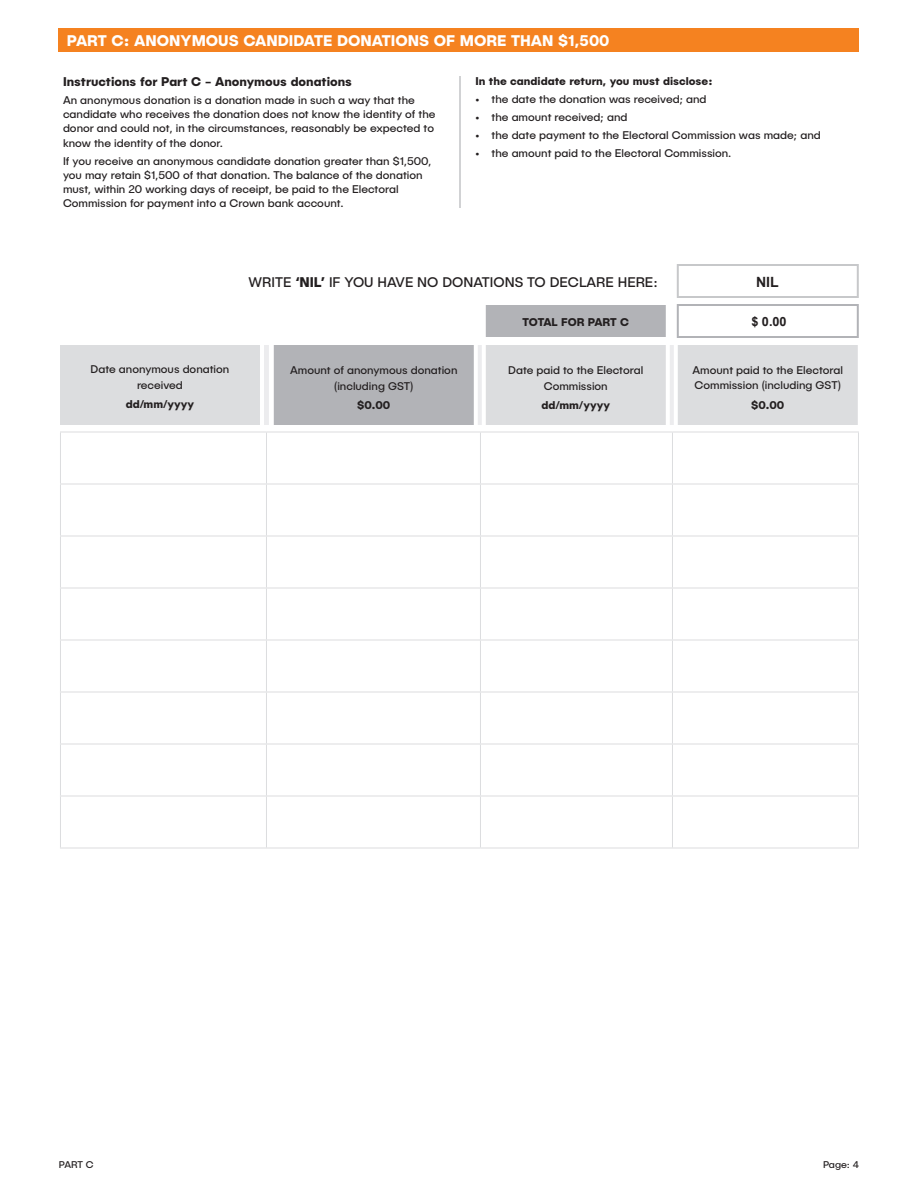
<style>
.page{position:relative;width:918px;height:1188px;background:#fff}
.page>*{position:absolute;margin:0;border:0;box-sizing:border-box;transform-origin:0 0}
.t1{font:700 15.45px "Publica Sans";color:#fff}
.t2{font:14.1px "Publica Sans";color:#231f20}
.t3{font:700 14.1px "Arial";color:#231f20}
.t4{font:700 12.75px "Publica Sans";color:#231f20}
.t5{font:700 12.75px "Arial";color:#231f20}
.t6{font:11.25px/14.1px "Publica Sans";color:#231f20}
.t7{font:700 11.25px "Publica Sans";color:#231f20}
.t8{font:9.9px "Publica Sans";color:#231f20}
.s1{font-weight:700}
</style>
<div class="page">
<hr style="left:459px;top:76px;width:1px;height:131px;background:#d1d2d4">
<hr style="left:60px;top:432px;width:207px;height:1px;background:#dcdddf">
<hr style="left:60px;top:433px;width:1px;height:51px;background:#dcdddf">
<hr style="left:267px;top:432px;width:214px;height:1px;background:#dcdddf">
<hr style="left:266px;top:433px;width:1px;height:51px;background:#dcdddf">
<hr style="left:480px;top:432px;width:192px;height:1px;background:#dcdddf">
<hr style="left:480px;top:433px;width:1px;height:51px;background:#dcdddf">
<hr style="left:672px;top:432px;width:187px;height:1px;background:#dcdddf">
<hr style="left:672px;top:433px;width:1px;height:51px;background:#dcdddf">
<hr style="left:858px;top:433px;width:1px;height:51px;background:#dcdddf">
<hr style="left:60px;top:484px;width:206px;height:1px;background:#dcdddf">
<hr style="left:60px;top:485px;width:1px;height:51px;background:#dcdddf">
<hr style="left:266px;top:484px;width:214px;height:1px;background:#dcdddf">
<hr style="left:266px;top:485px;width:1px;height:51px;background:#dcdddf">
<hr style="left:480px;top:484px;width:192px;height:1px;background:#dcdddf">
<hr style="left:480px;top:485px;width:1px;height:51px;background:#dcdddf">
<hr style="left:672px;top:484px;width:187px;height:1px;background:#dcdddf">
<hr style="left:672px;top:485px;width:1px;height:51px;background:#dcdddf">
<hr style="left:858px;top:485px;width:1px;height:51px;background:#dcdddf">
<hr style="left:60px;top:536px;width:206px;height:1px;background:#dcdddf">
<hr style="left:60px;top:537px;width:1px;height:51px;background:#dcdddf">
<hr style="left:266px;top:536px;width:214px;height:1px;background:#dcdddf">
<hr style="left:266px;top:537px;width:1px;height:51px;background:#dcdddf">
<hr style="left:480px;top:536px;width:192px;height:1px;background:#dcdddf">
<hr style="left:480px;top:537px;width:1px;height:51px;background:#dcdddf">
<hr style="left:672px;top:536px;width:187px;height:1px;background:#dcdddf">
<hr style="left:672px;top:537px;width:1px;height:51px;background:#dcdddf">
<hr style="left:858px;top:537px;width:1px;height:51px;background:#dcdddf">
<hr style="left:60px;top:588px;width:206px;height:1px;background:#dcdddf">
<hr style="left:60px;top:589px;width:1px;height:51px;background:#dcdddf">
<hr style="left:266px;top:588px;width:214px;height:1px;background:#dcdddf">
<hr style="left:266px;top:589px;width:1px;height:51px;background:#dcdddf">
<hr style="left:480px;top:588px;width:192px;height:1px;background:#dcdddf">
<hr style="left:480px;top:589px;width:1px;height:51px;background:#dcdddf">
<hr style="left:672px;top:588px;width:187px;height:1px;background:#dcdddf">
<hr style="left:672px;top:589px;width:1px;height:51px;background:#dcdddf">
<hr style="left:858px;top:589px;width:1px;height:51px;background:#dcdddf">
<hr style="left:60px;top:640px;width:206px;height:1px;background:#dcdddf">
<hr style="left:60px;top:641px;width:1px;height:51px;background:#dcdddf">
<hr style="left:266px;top:640px;width:214px;height:1px;background:#dcdddf">
<hr style="left:266px;top:641px;width:1px;height:51px;background:#dcdddf">
<hr style="left:480px;top:640px;width:192px;height:1px;background:#dcdddf">
<hr style="left:480px;top:641px;width:1px;height:51px;background:#dcdddf">
<hr style="left:672px;top:640px;width:187px;height:1px;background:#dcdddf">
<hr style="left:672px;top:641px;width:1px;height:51px;background:#dcdddf">
<hr style="left:858px;top:641px;width:1px;height:51px;background:#dcdddf">
<hr style="left:60px;top:692px;width:206px;height:1px;background:#dcdddf">
<hr style="left:60px;top:693px;width:1px;height:51px;background:#dcdddf">
<hr style="left:266px;top:692px;width:214px;height:1px;background:#dcdddf">
<hr style="left:266px;top:693px;width:1px;height:51px;background:#dcdddf">
<hr style="left:480px;top:692px;width:192px;height:1px;background:#dcdddf">
<hr style="left:480px;top:693px;width:1px;height:51px;background:#dcdddf">
<hr style="left:672px;top:692px;width:187px;height:1px;background:#dcdddf">
<hr style="left:672px;top:693px;width:1px;height:51px;background:#dcdddf">
<hr style="left:858px;top:693px;width:1px;height:51px;background:#dcdddf">
<hr style="left:60px;top:744px;width:206px;height:1px;background:#dcdddf">
<hr style="left:60px;top:745px;width:1px;height:51px;background:#dcdddf">
<hr style="left:266px;top:744px;width:214px;height:1px;background:#dcdddf">
<hr style="left:266px;top:745px;width:1px;height:51px;background:#dcdddf">
<hr style="left:480px;top:744px;width:192px;height:1px;background:#dcdddf">
<hr style="left:480px;top:745px;width:1px;height:51px;background:#dcdddf">
<hr style="left:672px;top:744px;width:187px;height:1px;background:#dcdddf">
<hr style="left:672px;top:745px;width:1px;height:51px;background:#dcdddf">
<hr style="left:858px;top:745px;width:1px;height:51px;background:#dcdddf">
<hr style="left:60px;top:796px;width:206px;height:1px;background:#dcdddf">
<hr style="left:60px;top:797px;width:1px;height:51px;background:#dcdddf">
<hr style="left:266px;top:796px;width:214px;height:1px;background:#dcdddf">
<hr style="left:266px;top:797px;width:1px;height:51px;background:#dcdddf">
<hr style="left:480px;top:796px;width:192px;height:1px;background:#dcdddf">
<hr style="left:480px;top:797px;width:1px;height:51px;background:#dcdddf">
<hr style="left:672px;top:796px;width:187px;height:1px;background:#dcdddf">
<hr style="left:672px;top:797px;width:1px;height:51px;background:#dcdddf">
<hr style="left:858px;top:797px;width:1px;height:51px;background:#dcdddf">
<hr style="left:60px;top:848px;width:420px;height:1px;background:#dcdddf">
<hr style="left:480px;top:848px;width:379px;height:1px;background:#dcdddf">
<div style="left:59px;top:28px;width:800px;height:24px;background:#f58220"></div>
<div style="left:485px;top:305px;width:181px;height:32px;background:#b2b3b7"></div>
<div style="left:60px;top:345px;width:798px;height:80px;background:#dcdddf"></div>
<svg style="left:264px;top:345px;width:410px;height:80px"></svg>
<hr style="left:677px;top:304px;width:182px;height:2px;background:#b2b3b7">
<hr style="left:677px;top:306px;width:2px;height:30px;background:#b2b3b7">
<hr style="left:857px;top:306px;width:2px;height:30px;background:#b2b3b7">
<hr style="left:677px;top:336px;width:182px;height:2px;background:#b2b3b7">
<hr style="left:677px;top:264px;width:182px;height:2px;background:#c7c8ca">
<hr style="left:677px;top:266px;width:2px;height:30px;background:#c7c8ca">
<hr style="left:857px;top:266px;width:2px;height:30px;background:#c7c8ca">
<hr style="left:677px;top:296px;width:182px;height:2px;background:#c7c8ca">
<h1 class="t1" style="left:67px;top:35px;width:544px">PART C: ANONYMOUS CANDIDATE DONATIONS OF MORE THAN $1,500</h1>
<p class="t4" style="left:63px;top:77px;width:291px">Instructions for Part C - Anonymous donations</p>
<p class="t6" style="left:63px;top:94px;width:374px">An anonymous donation is a donation made in such a way that the candidate who receives the donation does not know the identity of the donor and could not, in the circumstances, reasonably be expected to know the identity of the donor.</p>
<p class="t6" style="left:63px;top:155px;width:370px">If you receive an anonymous candidate donation greater than $1,500, you may retain $1,500 of that donation. The balance of the donation must, within 20 working days of receipt, be paid to the Electoral Commission for payment into a Crown bank account.</p>
<p class="t7" style="left:476px;top:77px;width:238px">In the candidate return, you must disclose:</p>
<p class="t6" style="left:476px;top:93px;width:233px">• the date the donation was received; and</p>
<p class="t6" style="left:476px;top:111px;width:153px">• the amount received; and</p>
<p class="t6" style="left:476px;top:129px;width:347px">• the date payment to the Electoral Commission was made; and</p>
<p class="t6" style="left:476px;top:147px;width:257px">• the amount paid to the Electoral Commission.</p>
<p class="t6" style="left:91px;top:362px;width:140px;line-height:15.5px;text-align:center">Date anonymous donation received</p>
<p class="t7" style="left:126px;top:400px;width:70px">dd/mm/yyyy</p>
<p class="t2" style="left:249px;top:277px;width:411px">WRITE <span class="s1">‘NIL’</span> IF YOU HAVE NO DONATIONS TO DECLARE HERE:</p>
<p class="t7" style="left:522px;top:317px;width:108px">TOTAL FOR PART C</p>
<p class="t6" style="left:290px;top:363px;width:169px;line-height:15.5px;text-align:center">Amount of anonymous donation (including GST)</p>
<p class="t7" style="left:357px;top:401px;width:35px">$0.00</p>
<p class="t6" style="left:508px;top:363px;width:136px;line-height:15.5px;text-align:center">Date paid to the Electoral<br>Commission</p>
<p class="t7" style="left:541px;top:401px;width:70px">dd/mm/yyyy</p>
<p class="t3" style="left:756px;top:274px;width:24px">NIL</p>
<p class="t5" style="left:751px;top:315px;width:37px">$ 0.00</p>
<p class="t6" style="left:693px;top:363px;width:152px;line-height:15.5px">Amount paid to the Electoral<br>Commission (including GST)</p>
<p class="t7" style="left:751px;top:401px;width:35px">$0.00</p>
<p class="t8" style="left:59px;top:1161px;width:36px">PART C</p>
<p class="t8" style="left:823px;top:1161px;width:37px">Page: 4</p>
</div>
